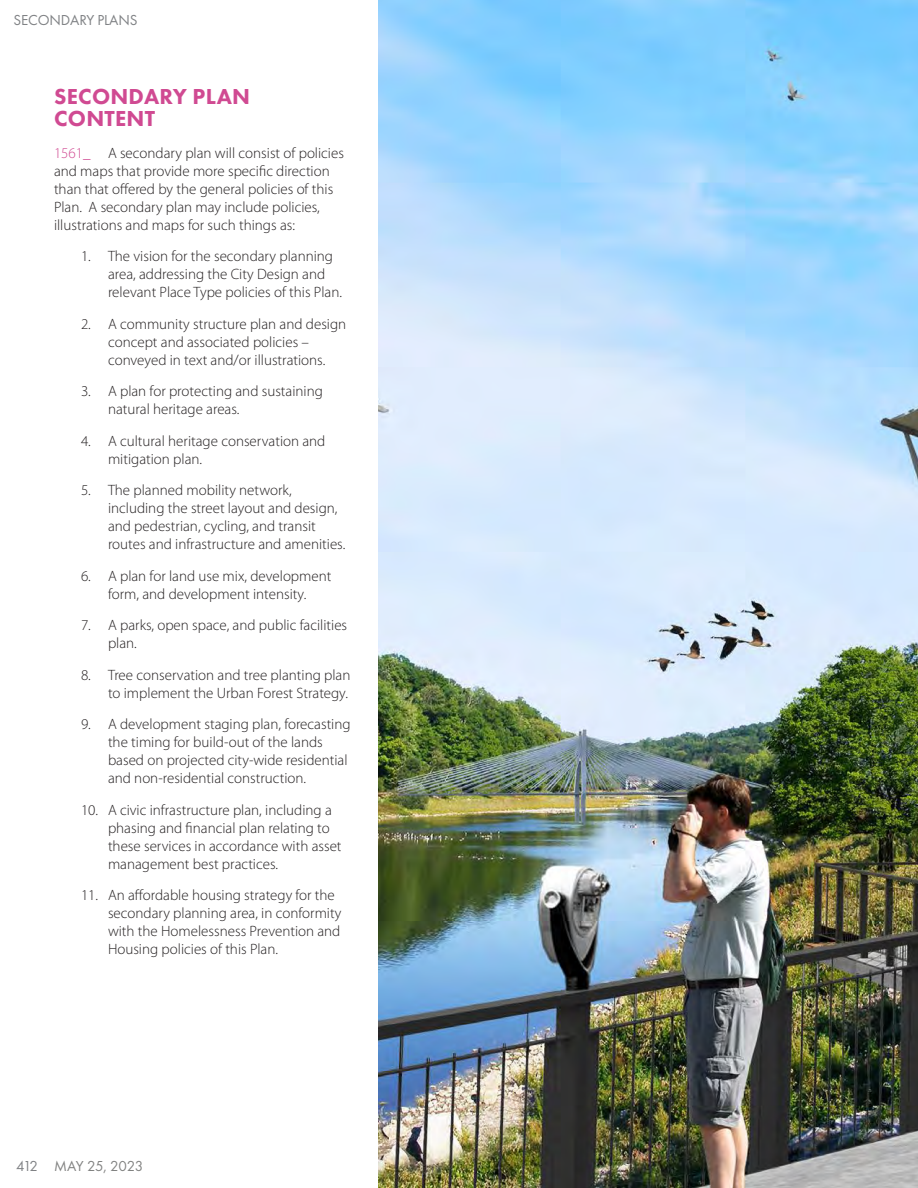
<style>
.page{position:relative;width:918px;height:1188px;background:#fff}
.page>*{position:absolute;margin:0;border:0;box-sizing:border-box;transform-origin:0 0}
.Chapter_Subheader{font:800 22.5px/22.5px "Futura PT";letter-spacing:.01em;color:#d04a92}
.Body_Copy_-_P{font:300 15px/18px "Myriad Pro";color:#231f20}
.t1{font:15px "Futura PT";letter-spacing:-.01em;color:#808285}
.t2{font:15px "Futura PT";letter-spacing:-.03em;color:#040503}
.s1{color:#d04a92}
</style>
<div class="page">
<img style="left:378px;top:0;width:540px;height:1188px">
<p class="t1" style="left:14px;top:11px;width:125px">SECONDARY PLANS</p>
<h3 class="Chapter_Subheader" style="left:54px;top:84px;width:197px">SECONDARY PLAN<br>CONTENT</h3>
<p class="Body_Copy_-_P" style="left:54px;top:143px;width:291px"><span class="s1">1561_</span> A secondary plan will consist of policies and maps that provide more specific direction than that offered by the general policies of this Plan. A secondary plan may include policies, illustrations and maps for such things as:</p>
<p class="Body_Copy_-_P" style="left:108px;top:247px;width:236px;text-indent:-27px">1. The vision for the secondary planning area, addressing the City Design and relevant Place Type policies of this Plan.</p>
<p class="Body_Copy_-_P" style="left:108px;top:314px;width:240px;text-indent:-27px">2. A community structure plan and design concept and associated policies – conveyed in text and/or illustrations.</p>
<p class="Body_Copy_-_P" style="left:108px;top:382px;width:216px;text-indent:-27px">3. A plan for protecting and sustaining natural heritage areas.</p>
<p class="Body_Copy_-_P" style="left:108px;top:431px;width:219px;text-indent:-27px">4. A cultural heritage conservation and mitigation plan.</p>
<p class="Body_Copy_-_P" style="left:108px;top:481px;width:239px;text-indent:-27px">5. The planned mobility network, including the street layout and design, and pedestrian, cycling, and transit routes and infrastructure and amenities.</p>
<p class="Body_Copy_-_P" style="left:81px;top:566px;width:252px;text-align:center">6. A plan for land use mix, development form, and development intensity.</p>
<p class="Body_Copy_-_P" style="left:108px;top:616px;width:241px;text-indent:-27px">7. A parks, open space, and public facilities plan.</p>
<p class="Body_Copy_-_P" style="left:81px;top:665px;width:271px;text-align:right">8. Tree conservation and tree planting plan to implement the Urban Forest Strategy.</p>
<p class="Body_Copy_-_P" style="left:108px;top:715px;width:244px;text-indent:-27px">9. A development staging plan, forecasting the timing for build-out of the lands based on projected city-wide residential and non-residential construction.</p>
<p class="Body_Copy_-_P" style="left:108px;top:800px;width:235px;text-indent:-27px">10. A civic infrastructure plan, including a phasing and financial plan relating to these services in accordance with asset management best practices.</p>
<p class="Body_Copy_-_P" style="left:108px;top:886px;width:235px;text-indent:-27px">11. An affordable housing strategy for the secondary planning area, in conformity with the Homelessness Prevention and Housing policies of this Plan.</p>
<p class="t1" style="left:16px;top:1157px;width:23px">412</p>
<p class="t2" style="left:54px;top:1157px;width:91px">MAY 25, 2023</p>
</div>
